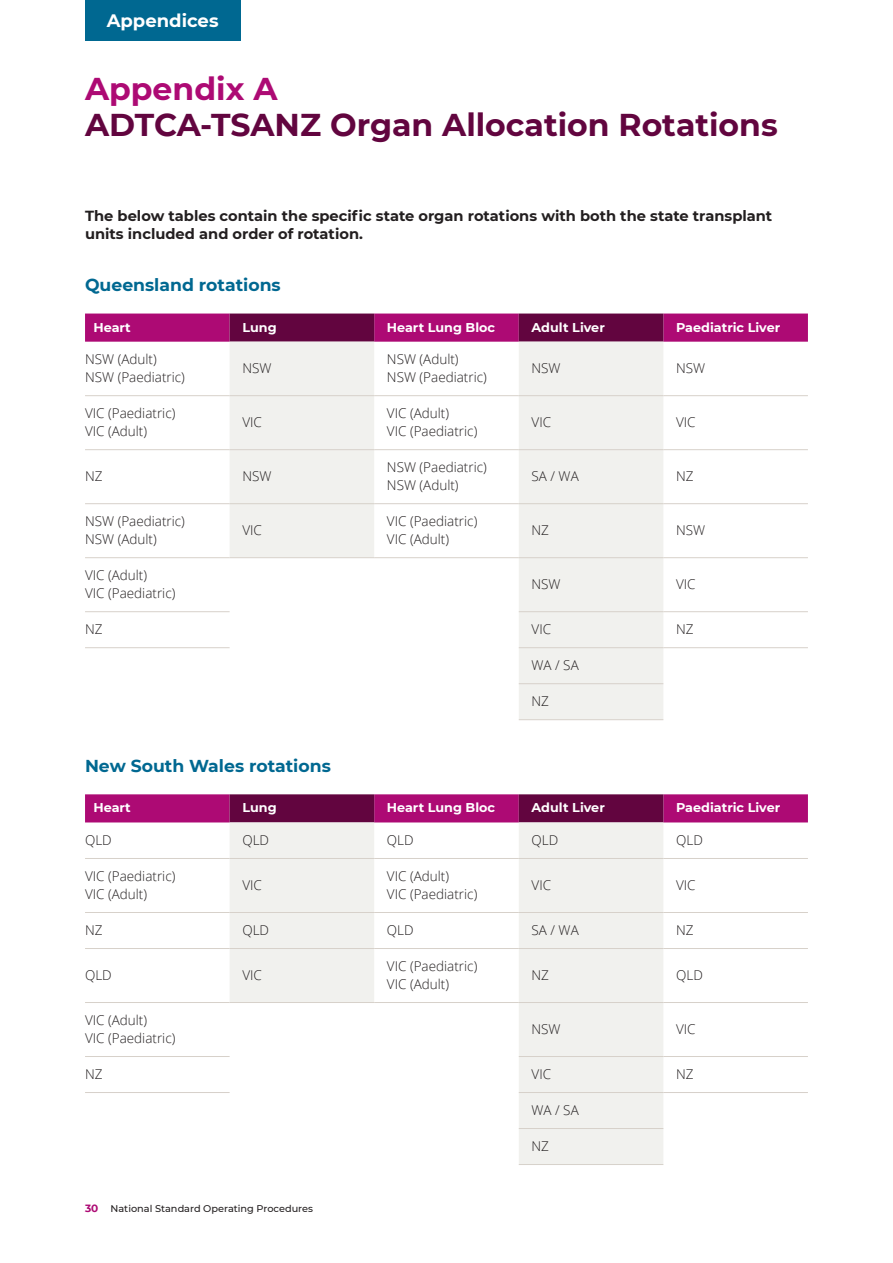
<style>
.page{position:relative;width:893px;height:1263px;background:#fff}
.page>*{position:absolute;margin:0;border:0;box-sizing:border-box;transform-origin:0 0}
.Page_heading{font:700 31.5px/36px "Montserrat";color:#62053f}
.Body_copy{font:700 18px "Montserrat";color:#fff}
.Subhead_1{font:700 17.25px "Montserrat";color:#006891}
.Standfirst{font:700 14.7px/18px "Montserrat";color:#231f20}
.Body_copy-2{font:300 13.5px/18px "Open Sans";color:#231f20}
.Table_header_row{font:700 12.75px "Montserrat";color:#fff}
.t1{font:500 9.75px "Montserrat";color:#231f20}
.s1{color:#ad0a74}
.s2{font-weight:700;font-size:10.5px;color:#ad0a74}
</style>
<div class="page">
<div style="left:85px;top:0;width:155px;height:40px;background:#006891"></div>
<svg style="left:85px;top:314px;width:723px;height:28px;background:#900b61"></svg>
<svg style="left:230px;top:342px;width:433px;height:378px;fill:#f1f1ee"></svg>
<hr style="left:85px;top:449px;width:145px;height:1px;background:#d7d1ca">
<hr style="left:85px;top:503px;width:145px;height:1px;background:#d7d1ca">
<hr style="left:85px;top:611px;width:145px;height:1px;background:#d7d1ca">
<hr style="left:85px;top:647px;width:145px;height:1px;background:#d7d1ca">
<hr style="left:230px;top:503px;width:144px;height:1px;background:#d7d1ca">
<hr style="left:374px;top:503px;width:145px;height:1px;background:#d7d1ca">
<hr style="left:519px;top:503px;width:144px;height:1px;background:#d7d1ca">
<hr style="left:663px;top:503px;width:145px;height:1px;background:#d7d1ca">
<hr style="left:85px;top:395px;width:145px;height:1px;background:#d7d1ca">
<hr style="left:230px;top:395px;width:144px;height:1px;background:#d7d1ca">
<hr style="left:374px;top:395px;width:145px;height:1px;background:#d7d1ca">
<hr style="left:519px;top:395px;width:144px;height:1px;background:#d7d1ca">
<hr style="left:663px;top:395px;width:145px;height:1px;background:#d7d1ca">
<hr style="left:230px;top:449px;width:144px;height:1px;background:#d7d1ca">
<hr style="left:374px;top:449px;width:145px;height:1px;background:#d7d1ca">
<hr style="left:519px;top:449px;width:144px;height:1px;background:#d7d1ca">
<hr style="left:663px;top:449px;width:145px;height:1px;background:#d7d1ca">
<hr style="left:85px;top:557px;width:145px;height:1px;background:#d7d1ca">
<hr style="left:230px;top:557px;width:144px;height:1px;background:#d7d1ca">
<hr style="left:374px;top:557px;width:145px;height:1px;background:#d7d1ca">
<hr style="left:519px;top:557px;width:144px;height:1px;background:#d7d1ca">
<hr style="left:663px;top:557px;width:145px;height:1px;background:#d7d1ca">
<hr style="left:519px;top:611px;width:144px;height:1px;background:#d7d1ca">
<hr style="left:663px;top:611px;width:145px;height:1px;background:#d7d1ca">
<hr style="left:519px;top:647px;width:144px;height:1px;background:#d7d1ca">
<hr style="left:663px;top:647px;width:145px;height:1px;background:#d7d1ca">
<hr style="left:519px;top:683px;width:144px;height:1px;background:#d7d1ca">
<hr style="left:519px;top:719px;width:144px;height:1px;background:#d7d1ca">
<svg style="left:85px;top:794px;width:723px;height:28px;background:#900b60"></svg>
<svg style="left:230px;top:822px;width:433px;height:342px;fill:#f1f1ee"></svg>
<hr style="left:85px;top:1056px;width:145px;height:1px;background:#d7d1ca">
<hr style="left:85px;top:1092px;width:145px;height:1px;background:#d7d1ca">
<hr style="left:230px;top:948px;width:144px;height:1px;background:#d7d1ca">
<hr style="left:374px;top:948px;width:145px;height:1px;background:#d7d1ca">
<hr style="left:519px;top:948px;width:144px;height:1px;background:#d7d1ca">
<hr style="left:663px;top:948px;width:145px;height:1px;background:#d7d1ca">
<hr style="left:85px;top:858px;width:145px;height:1px;background:#d7d1ca">
<hr style="left:230px;top:858px;width:144px;height:1px;background:#d7d1ca">
<hr style="left:374px;top:858px;width:145px;height:1px;background:#d7d1ca">
<hr style="left:519px;top:858px;width:144px;height:1px;background:#d7d1ca">
<hr style="left:663px;top:858px;width:145px;height:1px;background:#d7d1ca">
<hr style="left:85px;top:912px;width:145px;height:1px;background:#d7d1ca">
<hr style="left:230px;top:912px;width:144px;height:1px;background:#d7d1ca">
<hr style="left:374px;top:912px;width:145px;height:1px;background:#d7d1ca">
<hr style="left:519px;top:912px;width:144px;height:1px;background:#d7d1ca">
<hr style="left:663px;top:912px;width:145px;height:1px;background:#d7d1ca">
<hr style="left:85px;top:948px;width:145px;height:1px;background:#d7d1ca">
<hr style="left:85px;top:1002px;width:145px;height:1px;background:#d7d1ca">
<hr style="left:230px;top:1002px;width:144px;height:1px;background:#d7d1ca">
<hr style="left:374px;top:1002px;width:145px;height:1px;background:#d7d1ca">
<hr style="left:519px;top:1002px;width:144px;height:1px;background:#d7d1ca">
<hr style="left:663px;top:1002px;width:145px;height:1px;background:#d7d1ca">
<hr style="left:519px;top:1056px;width:144px;height:1px;background:#d7d1ca">
<hr style="left:663px;top:1056px;width:145px;height:1px;background:#d7d1ca">
<hr style="left:519px;top:1092px;width:144px;height:1px;background:#d7d1ca">
<hr style="left:663px;top:1092px;width:145px;height:1px;background:#d7d1ca">
<hr style="left:519px;top:1128px;width:144px;height:1px;background:#d7d1ca">
<hr style="left:519px;top:1164px;width:144px;height:1px;background:#d7d1ca">
<p class="Body_copy" style="left:107px;top:8px;width:113px">Appendices</p>
<p class="Page_heading" style="left:85px;top:69px;width:694px"><span class="s1">Appendix A<br></span>ADTCA-TSANZ Organ Allocation Rotations</p>
<p class="Standfirst" style="left:85px;top:206px;width:689px">The below tables contain the specific state organ rotations with both the state transplant units included and order of rotation.</p>
<p class="Subhead_1" style="left:85px;top:272px;width:197px">Queensland rotations</p>
<p class="Table_header_row" style="left:94px;top:318px;width:39px">Heart</p>
<p class="Table_header_row" style="left:242px;top:318px;width:36px">Lung</p>
<p class="Table_header_row" style="left:387px;top:318px;width:110px">Heart Lung Bloc</p>
<p class="Table_header_row" style="left:531px;top:318px;width:75px">Adult Liver</p>
<p class="Table_header_row" style="left:676px;top:318px;width:106px">Paediatric Liver</p>
<p class="Body_copy-2" style="left:85px;top:350px;width:101px">NSW (Adult)<br>NSW (Paediatric)</p>
<p class="Body_copy-2" style="left:242px;top:359px;width:31px">NSW</p>
<p class="Body_copy-2" style="left:387px;top:350px;width:101px">NSW (Adult)<br>NSW (Paediatric)</p>
<p class="Body_copy-2" style="left:531px;top:359px;width:31px">NSW</p>
<p class="Body_copy-2" style="left:676px;top:359px;width:31px">NSW</p>
<p class="Body_copy-2" style="left:85px;top:404px;width:92px">VIC (Paediatric)<br>VIC (Adult)</p>
<p class="Body_copy-2" style="left:242px;top:413px;width:21px">VIC</p>
<p class="Body_copy-2" style="left:387px;top:404px;width:92px">VIC (Adult)<br>VIC (Paediatric)</p>
<p class="Body_copy-2" style="left:531px;top:413px;width:21px">VIC</p>
<p class="Body_copy-2" style="left:676px;top:413px;width:21px">VIC</p>
<p class="Body_copy-2" style="left:85px;top:467px;width:19px">NZ</p>
<p class="Body_copy-2" style="left:242px;top:467px;width:31px">NSW</p>
<p class="Body_copy-2" style="left:387px;top:458px;width:101px">NSW (Paediatric)<br>NSW (Adult)</p>
<p class="Body_copy-2" style="left:531px;top:467px;width:49px">SA / WA</p>
<p class="Body_copy-2" style="left:676px;top:467px;width:19px">NZ</p>
<p class="Body_copy-2" style="left:85px;top:512px;width:101px">NSW (Paediatric)<br>NSW (Adult)</p>
<p class="Body_copy-2" style="left:242px;top:521px;width:21px">VIC</p>
<p class="Body_copy-2" style="left:387px;top:512px;width:92px">VIC (Paediatric)<br>VIC (Adult)</p>
<p class="Body_copy-2" style="left:531px;top:521px;width:19px">NZ</p>
<p class="Body_copy-2" style="left:676px;top:521px;width:31px">NSW</p>
<p class="Body_copy-2" style="left:85px;top:566px;width:92px">VIC (Adult)<br>VIC (Paediatric)</p>
<p class="Body_copy-2" style="left:531px;top:575px;width:31px">NSW</p>
<p class="Body_copy-2" style="left:676px;top:575px;width:21px">VIC</p>
<p class="Body_copy-2" style="left:85px;top:620px;width:19px">NZ</p>
<p class="Body_copy-2" style="left:531px;top:620px;width:21px">VIC</p>
<p class="Body_copy-2" style="left:676px;top:620px;width:19px">NZ</p>
<p class="Body_copy-2" style="left:531px;top:656px;width:49px">WA / SA</p>
<p class="Body_copy-2" style="left:531px;top:692px;width:19px">NZ</p>
<p class="Subhead_1" style="left:85px;top:753px;width:247px">New South Wales rotations</p>
<p class="Table_header_row" style="left:94px;top:799px;width:39px">Heart</p>
<p class="Table_header_row" style="left:242px;top:799px;width:36px">Lung</p>
<p class="Table_header_row" style="left:387px;top:799px;width:110px">Heart Lung Bloc</p>
<p class="Table_header_row" style="left:531px;top:799px;width:75px">Adult Liver</p>
<p class="Table_header_row" style="left:676px;top:799px;width:106px">Paediatric Liver</p>
<p class="Body_copy-2" style="left:85px;top:831px;width:28px">QLD</p>
<p class="Body_copy-2" style="left:242px;top:831px;width:28px">QLD</p>
<p class="Body_copy-2" style="left:387px;top:831px;width:28px">QLD</p>
<p class="Body_copy-2" style="left:531px;top:831px;width:28px">QLD</p>
<p class="Body_copy-2" style="left:676px;top:831px;width:28px">QLD</p>
<p class="Body_copy-2" style="left:85px;top:867px;width:92px">VIC (Paediatric)<br>VIC (Adult)</p>
<p class="Body_copy-2" style="left:242px;top:876px;width:21px">VIC</p>
<p class="Body_copy-2" style="left:387px;top:867px;width:92px">VIC (Adult)<br>VIC (Paediatric)</p>
<p class="Body_copy-2" style="left:531px;top:876px;width:21px">VIC</p>
<p class="Body_copy-2" style="left:676px;top:876px;width:21px">VIC</p>
<p class="Body_copy-2" style="left:85px;top:921px;width:19px">NZ</p>
<p class="Body_copy-2" style="left:242px;top:921px;width:28px">QLD</p>
<p class="Body_copy-2" style="left:387px;top:921px;width:28px">QLD</p>
<p class="Body_copy-2" style="left:531px;top:921px;width:49px">SA / WA</p>
<p class="Body_copy-2" style="left:676px;top:921px;width:19px">NZ</p>
<p class="Body_copy-2" style="left:85px;top:966px;width:28px">QLD</p>
<p class="Body_copy-2" style="left:242px;top:966px;width:21px">VIC</p>
<p class="Body_copy-2" style="left:387px;top:957px;width:92px">VIC (Paediatric)<br>VIC (Adult)</p>
<p class="Body_copy-2" style="left:531px;top:966px;width:19px">NZ</p>
<p class="Body_copy-2" style="left:676px;top:966px;width:28px">QLD</p>
<p class="Body_copy-2" style="left:85px;top:1011px;width:92px">VIC (Adult)<br>VIC (Paediatric)</p>
<p class="Body_copy-2" style="left:531px;top:1020px;width:31px">NSW</p>
<p class="Body_copy-2" style="left:676px;top:1020px;width:21px">VIC</p>
<p class="Body_copy-2" style="left:85px;top:1065px;width:19px">NZ</p>
<p class="Body_copy-2" style="left:531px;top:1065px;width:21px">VIC</p>
<p class="Body_copy-2" style="left:676px;top:1065px;width:19px">NZ</p>
<p class="Body_copy-2" style="left:531px;top:1101px;width:49px">WA / SA</p>
<p class="Body_copy-2" style="left:531px;top:1137px;width:19px">NZ</p>
<p class="t1" style="left:85px;top:1202px;width:229px"><span class="s2">30</span> National Standard Operating Procedures</p>
</div>
